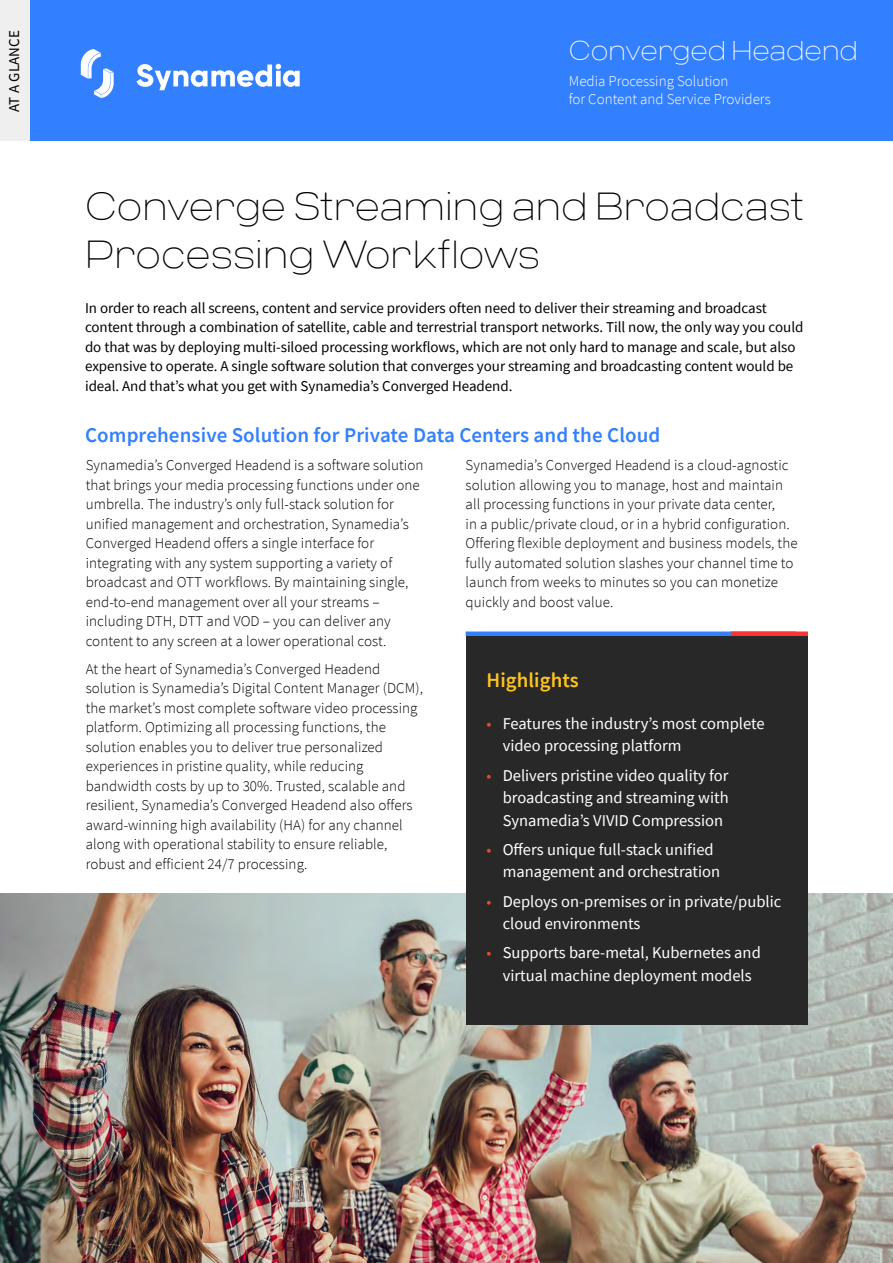
<style>
.page{position:relative;width:893px;height:1263px;background:#fff}
.page>*{position:absolute;margin:0;border:0;box-sizing:border-box;transform-origin:0 0}
.t1{font:100 39px/48px "Criteria CF";color:#000}
.t2{font:100 27px "Criteria CF";color:#fff}
.t3{font:600 21px "Source Sans Pro";letter-spacing:.005em;color:#3380ff}
.t4{font:600 20.7px "Source Sans Pro";letter-spacing:.005em;color:#ffc41c}
.t5{font:16.5px/22.5px "Source Sans Pro";color:#fff}
.t6{font:300 15px/19.5px "Source Sans Pro";letter-spacing:.005em;color:#000}
.t7{font:15px/19.5px "Source Sans Pro";letter-spacing:-.005em;color:#000}
.t8{font:300 15px/18px "Source Sans Pro";color:#fff}
.s1{color:#ef462e}
</style>
<div class="page">
<div style="left:0;top:0;width:893px;height:141px;background:#3380ff"></div>
<img style="left:0;top:893px;width:893px;height:370px">
<div style="left:466px;top:634px;width:342px;height:391px;background:#282828"></div>
<div style="left:466px;top:631px;width:330px;height:5px;background:#3380ff"></div>
<div style="left:731px;top:631px;width:77px;height:5px;background:#f33"></div>
<svg style="left:137px;top:64px;width:163px;height:26px"></svg>
<svg style="left:81px;top:49px;width:33px;height:49px"></svg>
<div style="left:0;top:0;width:29px;height:141px;background:#efefef"></div>
<p class="t7" style="left:4px;top:112px;width:83px;rotate:-90deg">AT A GLANCE</p>
<h2 class="t2" style="left:569px;top:34px;width:291px">Converged Headend</h2>
<p class="t8" style="left:569px;top:72px;width:204px">Media Processing Solution<br>for Content and Service Providers</p>
<h1 class="t1" style="left:85px;top:182px;width:721px">Converge Streaming and Broadcast<br>Processing Workflows</h1>
<p class="t7" style="left:85px;top:298px;width:720px">In order to reach all screens, content and service providers often need to deliver their streaming and broadcast content through a combination of satellite, cable and terrestrial transport networks. Till now, the only way you could do that was by deploying multi-siloed processing workflows, which are not only hard to manage and scale, but also expensive to operate. A single software solution that converges your streaming and broadcasting content would be ideal. And that’s what you get with Synamedia’s Converged Headend.</p>
<h3 class="t3" style="left:85px;top:421px;width:577px">Comprehensive Solution for Private Data Centers and the Cloud</h3>
<p class="t6" style="left:86px;top:456px;width:339px">Synamedia’s Converged Headend is a software solution that brings your media processing functions under one umbrella. The industry’s only full-stack solution for unified management and orchestration, Synamedia’s Converged Headend offers a single interface for integrating with any system supporting a variety of broadcast and OTT workflows. By maintaining single, end-to-end management over all your streams – including DTH, DTT and VOD – you can deliver any content to any screen at a lower operational cost.</p>
<p class="t6" style="left:86px;top:659px;width:339px">At the heart of Synamedia’s Converged Headend solution is Synamedia’s Digital Content Manager (DCM), the market’s most complete software video processing platform. Optimizing all processing functions, the solution enables you to deliver true personalized experiences in pristine quality, while reducing bandwidth costs by up to 30%. Trusted, scalable and resilient, Synamedia’s Converged Headend also offers award-winning high availability (HA) for any channel along with operational stability to ensure reliable, robust and efficient 24/7 processing.</p>
<p class="t6" style="left:466px;top:456px;width:333px">Synamedia’s Converged Headend is a cloud-agnostic solution allowing you to manage, host and maintain all processing functions in your private data center,<br>in a public/private cloud, or in a hybrid configuration.<br>Offering flexible deployment and business models, the fully automated solution slashes your channel time to launch from weeks to minutes so you can monetize quickly and boost value.</p>
<h3 class="t4" style="left:486px;top:667px;width:94px">Highlights</h3>
<p class="t5" style="left:503px;top:712px;width:264px;text-indent:-16px"><span class="s1">•</span> Features the industry’s most complete video processing platform</p>
<p class="t5" style="left:503px;top:764px;width:228px;text-align:justify;text-indent:-16px"><span class="s1">•</span> Delivers pristine video quality for broadcasting and streaming with Synamedia’s VIVID Compression</p>
<p class="t5" style="left:503px;top:838px;width:219px;text-indent:-16px"><span class="s1">•</span> Offers unique full-stack unified management and orchestration</p>
<p class="t5" style="left:503px;top:890px;width:280px;text-indent:-16px"><span class="s1">•</span> Deploys on-premises or in private/public cloud environments</p>
<p class="t5" style="left:486px;top:942px;width:276px;text-align:center"><span class="s1">•</span> Supports bare-metal, Kubernetes and virtual machine deployment models</p>
</div>
